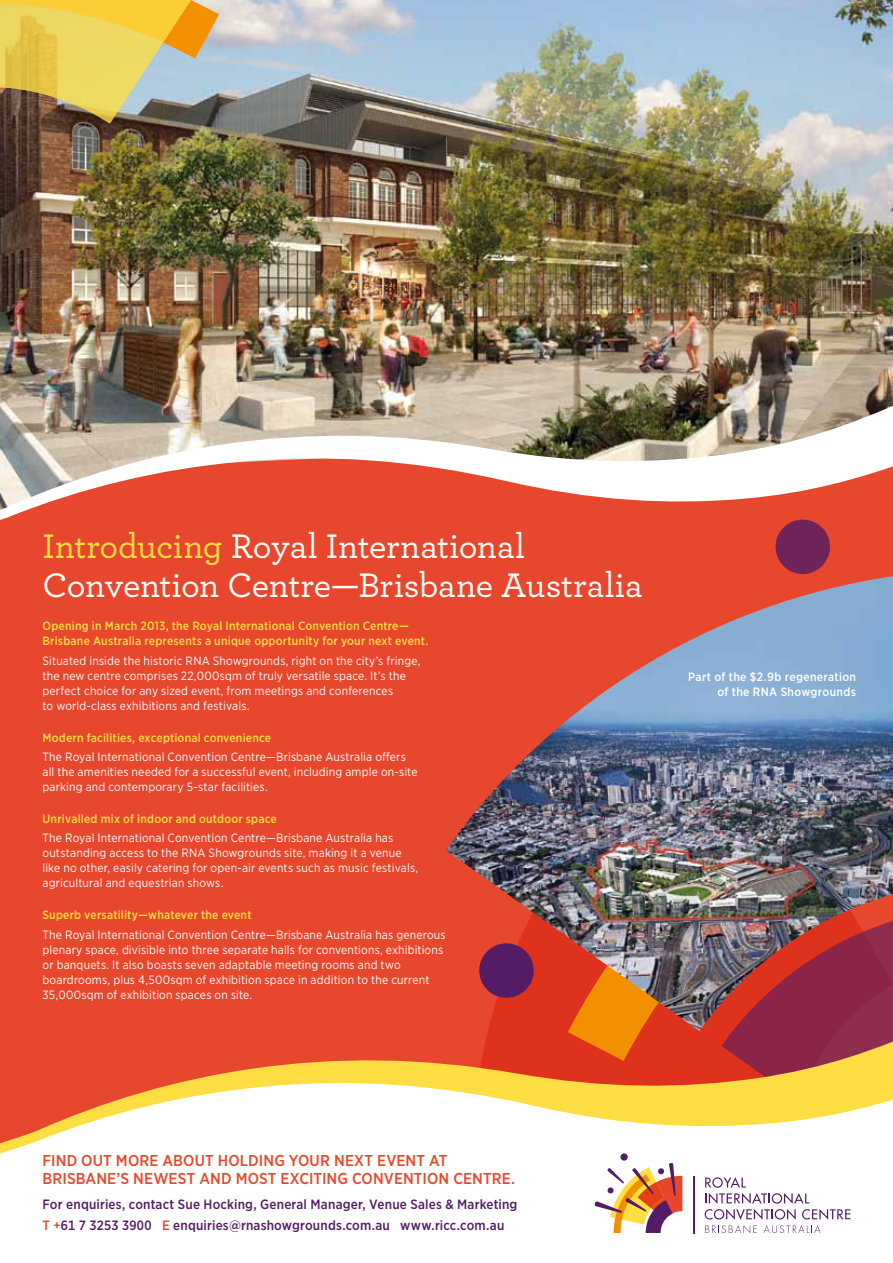
<style>
.page{position:relative;width:893px;height:1263px;background:#fff}
.page>*{position:absolute;margin:0;border:0;box-sizing:border-box;transform-origin:0 0}
.t1{font:500 35.7px/39px "Archer";letter-spacing:-.005em;color:#fff}
.t2{font:500 15.75px/18.8px "Gotham Narrow";letter-spacing:.01em;color:#e7472c}
.t3{font:500 13.5px/20.7px "Gotham Narrow";letter-spacing:.015em;color:#541c65}
.t4{font:12px/15px "Gotham Narrow";letter-spacing:.015em;color:#fff}
.t5{font:500 12px/15px "Gotham Narrow";letter-spacing:.015em;color:#ffde44}
.t6{font:500 12px/15px "Gotham Narrow";letter-spacing:.03em;color:#fff;text-align:right}
.s1{color:#ffde44}
.s2{color:#e7472c}
</style>
<div class="page">
<img style="left:0;top:0;width:893px;height:398px">
<div style="left:0;top:561px;width:893px;height:462px;background:#e7472c"></div>
<svg style="left:0;top:398px;width:893px;height:163px;fill:#e7472c"></svg>
<svg style="left:0;top:0;width:219px;height:124px;background:#cbb561"></svg>
<svg style="left:772px;top:516px;width:62px;height:60px;background:#9d3148"></svg>
<img style="left:446px;top:576px;width:447px;height:447px">
<hr style="left:693px;top:1176px;width:1px;height:57px;background:#541c65">
<svg style="left:705px;top:1186px;width:145px;height:47px"></svg>
<svg style="left:594px;top:1186px;width:88px;height:47px"></svg>
<svg style="left:0;top:1023px;width:893px;height:163px"></svg>
<h1 class="t1" style="left:43px;top:525px;width:602px"><span class="s1">Introducing</span> Royal International<br>Convention Centre—Brisbane Australia</h1>
<p class="t5" style="left:43px;top:619px;width:388px">Opening in March 2013, the Royal International Convention Centre—<br>Brisbane Australia represents a unique opportunity for your next event.</p>
<p class="t4" style="left:43px;top:653px;width:379px">Situated inside the historic RNA Showgrounds, right on the city’s fringe, the new centre comprises 22,000sqm of truly versatile space. It’s the perfect choice for any sized event, from meetings and conferences<br>to world-class exhibitions and festivals.</p>
<p class="t5" style="left:43px;top:730px;width:230px">Modern facilities, exceptional convenience</p>
<p class="t4" style="left:43px;top:749px;width:376px">The Royal International Convention Centre—Brisbane Australia offers all the amenities needed for a successful event, including ample on-site parking and contemporary 5-star facilities.</p>
<p class="t5" style="left:43px;top:811px;width:236px">Unrivalled mix of indoor and outdoor space</p>
<p class="t4" style="left:43px;top:830px;width:377px">The Royal International Convention Centre—Brisbane Australia has outstanding access to the RNA Showgrounds site, making it a venue like no other, easily catering for open-air events such as music festivals, agricultural and equestrian shows.</p>
<p class="t5" style="left:43px;top:907px;width:211px">Superb versatility—whatever the event</p>
<p class="t4" style="left:43px;top:926px;width:405px">The Royal International Convention Centre—Brisbane Australia has generous plenary space, divisible into three separate halls for conventions, exhibitions or banquets. It also boasts seven adaptable meeting rooms and two boardrooms, plus 4,500sqm of exhibition space in addition to the current 35,000sqm of exhibition spaces on site.</p>
<p class="t6" style="left:688px;top:669px;width:169px">Part of the $2.9b regeneration of the RNA Showgrounds</p>
<h2 class="t2" style="left:43px;top:1150px;width:474px">FIND OUT MORE ABOUT HOLDING YOUR NEXT EVENT AT<br>BRISBANE’S NEWEST AND MOST EXCITING CONVENTION CENTRE.</h2>
<p class="t3" style="left:43px;top:1194px;width:476px">For enquiries, contact Sue Hocking, General Manager, Venue Sales &amp; Marketing<br><span class="s2">T +</span>61 7 3253 3900 <span class="s2">E</span> enquiries@rnashowgrounds.com.au www.ricc.com.au</p>
</div>
